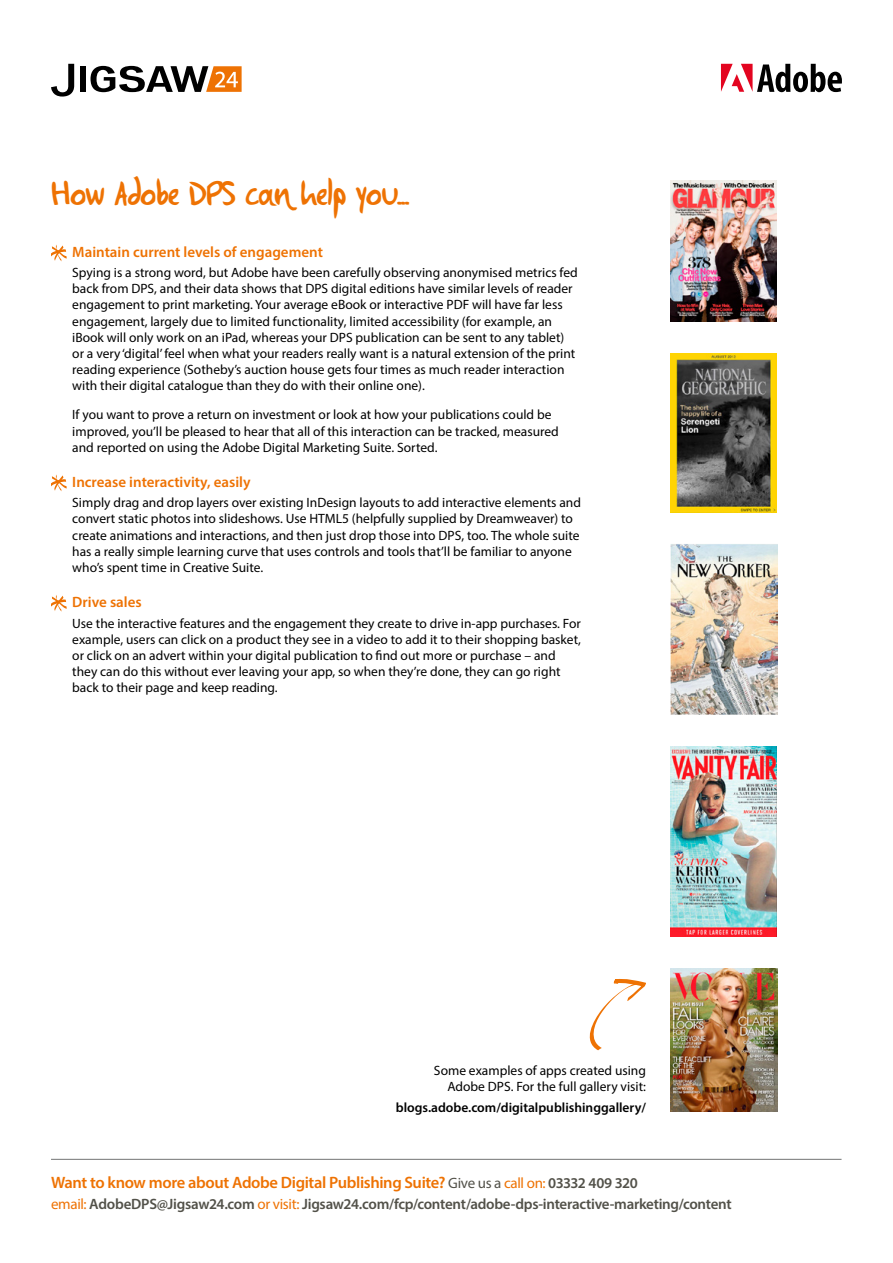
<style>
.page{position:relative;width:893px;height:1263px;background:#fff}
.page>*{position:absolute;margin:0;border:0;box-sizing:border-box;transform-origin:0 0}
.t1{font:33px "Insanely Great";color:#ee7203}
.t2{font:600 16.5px "Myriad Pro";letter-spacing:-.025em;color:#ee7203}
.t3{font:600 15px "Myriad Pro";letter-spacing:-.02em;color:#525149}
.t4{font:600 15px "Myriad Pro";color:#ee7203}
.t5{font:13.5px/16.2px "Myriad Pro";color:#000}
.t6{font:600 13.5px "Myriad Pro";color:#000}
.s1{font-weight:400;font-size:15px;color:#525149}
.s2{font-weight:400;font-size:15px}
.s3{font-size:15px;color:#525149}
.s4{font-weight:400;color:#ee7203}
</style>
<div class="page">
<svg style="left:721px;top:64px;width:121px;height:28px"></svg>
<svg style="left:51px;top:64px;width:23px;height:33px"></svg>
<div style="left:80px;top:66px;width:6px;height:26px;background:#000"></div>
<svg style="left:91px;top:66px;width:151px;height:26px"></svg>
<svg style="left:589px;top:978px;width:57px;height:72px"></svg>
<svg style="left:51px;top:244px;width:16px;height:18px"></svg>
<svg style="left:51px;top:474px;width:16px;height:17px"></svg>
<svg style="left:51px;top:595px;width:16px;height:17px"></svg>
<hr style="left:51px;top:1159px;width:790px;height:1px;background:#737474">
<img style="left:671px;top:181px;width:106px;height:141px">
<img style="left:671px;top:354px;width:106px;height:159px">
<img style="left:671px;top:544px;width:106px;height:170px">
<img style="left:671px;top:746px;width:106px;height:191px">
<img style="left:671px;top:969px;width:107px;height:142px">
<h1 class="t1" style="left:51px;top:176px;width:361px">How Adobe DPS can help you...</h1>
<p class="t4" style="left:72px;top:242px;width:252px">Maintain current levels of engagement</p>
<p class="t5" style="left:72px;top:264px;width:507px">Spying is a strong word, but Adobe have been carefully observing anonymised metrics fed back from DPS, and their data shows that DPS digital editions have similar levels of reader engagement to print marketing. Your average eBook or interactive PDF will have far less engagement, largely due to limited functionality, limited accessibility (for example, an iBook will only work on an iPad, whereas your DPS publication can be sent to any tablet) or a very ‘digital’ feel when what your readers really want is a natural extension of the print reading experience (Sotheby’s auction house gets four times as much reader interaction with their digital catalogue than they do with their online one).</p>
<p class="t5" style="left:72px;top:407px;width:488px">If you want to prove a return on investment or look at how your publications could be improved, you’ll be pleased to hear that all of this interaction can be tracked, measured and reported on using the Adobe Digital Marketing Suite. Sorted.</p>
<p class="t4" style="left:72px;top:472px;width:180px">Increase interactivity, easily</p>
<p class="t5" style="left:72px;top:494px;width:510px">Simply drag and drop layers over existing InDesign layouts to add interactive elements and convert static photos into slideshows. Use HTML5 (helpfully supplied by Dreamweaver) to create animations and interactions, and then just drop those into DPS, too. The whole suite has a really simple learning curve that uses controls and tools that’ll be familiar to anyone who’s spent time in Creative Suite.</p>
<p class="t4" style="left:72px;top:592px;width:71px">Drive sales</p>
<p class="t5" style="left:72px;top:615px;width:510px">Use the interactive features and the engagement they create to drive in-app purchases. For example, users can click on a product they see in a video to add it to their shopping basket, or click on an advert within your digital publication to find out more or purchase – and they can do this without ever leaving your app, so when they’re done, they can go right back to their page and keep reading.</p>
<p class="t5" style="left:434px;top:1062px;width:214px;text-align:right">Some examples of apps created using<br>Adobe DPS. For the full gallery visit:</p>
<p class="t6" style="left:396px;top:1098px;width:252px">blogs.adobe.com/digitalpublishinggallery/</p>
<p class="t2" style="left:51px;top:1172px;width:588px">Want to know more about Adobe Digital Publishing Suite? <span class="s1">Give us a</span> <span class="s2">call on:</span> <span class="s3">03332 409 320</span></p>
<p class="t3" style="left:51px;top:1195px;width:682px"><span class="s4">email:</span> AdobeDPS@Jigsaw24.com <span class="s4">or visit:</span> Jigsaw24.com/fcp/content/adobe-dps-interactive-marketing/content</p>
</div>
